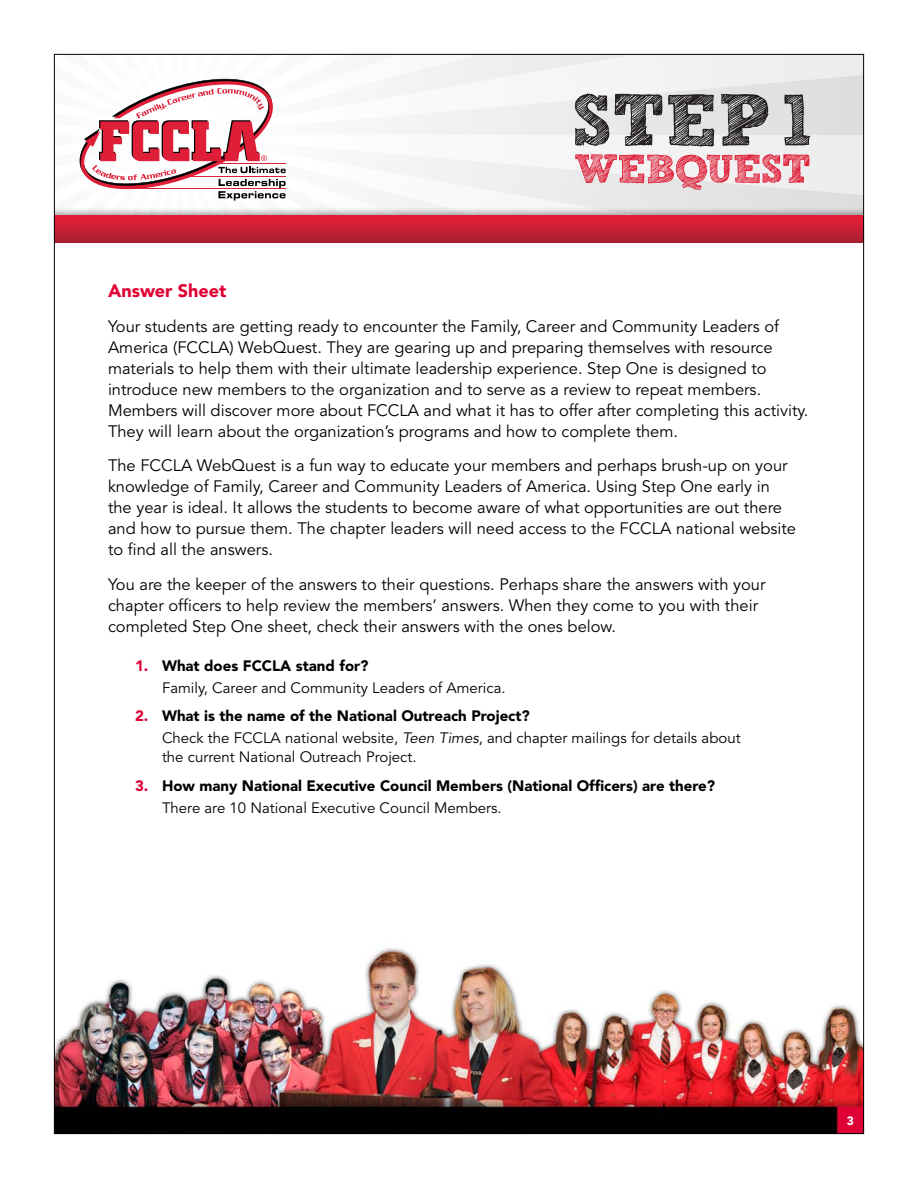
<style>
.page{position:relative;width:918px;height:1188px;background:#fff}
.page>*{position:absolute;margin:0;border:0;box-sizing:border-box;transform-origin:0 0}
.t1{font:900 18px "Avenir";color:#e00034}
.t2{font:16.5px/21px "Avenir";color:#000}
.t3{font:15px/22px "Avenir";color:#000}
.t4{font:900 15px/22px "Avenir";color:#000}
.t5{font:900 12px "Avenir";color:#fff}
.s1{font-weight:900;color:#e00034}
.s2{font-weight:900}
.s3{font-style:italic}
.s4{color:#e00034}
.s5{font-weight:400}
</style>
<div class="page">
<img style="left:158px;top:209px;width:2px;height:7px">
<img style="left:529px;top:207px;width:52px;height:9px">
<img style="left:171px;top:209px;width:12px;height:7px">
<img style="left:183px;top:209px;width:6px;height:7px">
<img style="left:56px;top:208px;width:8px;height:8px">
<img style="left:144px;top:209px;width:14px;height:7px">
<img style="left:127px;top:209px;width:17px;height:7px">
<img style="left:106px;top:209px;width:21px;height:7px">
<img style="left:64px;top:208px;width:42px;height:8px">
<img style="left:271px;top:208px;width:29px;height:8px">
<img style="left:300px;top:207px;width:73px;height:9px">
<img style="left:373px;top:206px;width:156px;height:10px">
<img style="left:581px;top:206px;width:281px;height:10px">
<img style="left:243px;top:208px;width:28px;height:8px">
<img style="left:221px;top:208px;width:22px;height:8px">
<img style="left:189px;top:208px;width:32px;height:8px">
<img style="left:160px;top:209px;width:11px;height:7px">
<svg style="left:56px;top:216px;width:806px;height:27px;background:#c61e34"></svg>
<svg style="left:79px;top:56px;width:783px;height:150px"></svg>
<img style="left:56px;top:948px;width:806px;height:184px">
<p class="t1" style="left:108px;top:280px;width:120px">Answer Sheet</p>
<p class="t2" style="left:108px;top:316px;width:702px">Your students are getting ready to encounter the Family, Career and Community Leaders of America (FCCLA) WebQuest. They are gearing up and preparing themselves with resource materials to help them with their ultimate leadership experience. Step One is designed to introduce new members to the organization and to serve as a review to repeat members.<br>Members will discover more about FCCLA and what it has to offer after completing this activity.<br>They will learn about the organization’s programs and how to complete them.</p>
<p class="t2" style="left:108px;top:455px;width:690px">The FCCLA WebQuest is a fun way to educate your members and perhaps brush-up on your knowledge of Family, Career and Community Leaders of America. Using Step One early in the year is ideal. It allows the students to become aware of what opportunities are out there and how to pursue them. The chapter leaders will need access to the FCCLA national website to find all the answers.</p>
<p class="t2" style="left:108px;top:574px;width:659px">You are the keeper of the answers to their questions. Perhaps share the answers with your chapter officers to help review the members’ answers. When they come to you with their completed Step One sheet, check their answers with the ones below.</p>
<p class="t3" style="left:162px;top:655px;width:345px;text-indent:-27px"><span class="s1">1.</span> <span class="s2">What does FCCLA stand for?<br></span>Family, Career and Community Leaders of America.</p>
<p class="t3" style="left:162px;top:706px;width:580px;text-indent:-27px"><span class="s1">2.</span> <span class="s2">What is the name of the National Outreach Project?<br></span>Check the FCCLA national website, <span class="s3">Teen Times</span>, and chapter mailings for details about</p>
<p class="t3" style="left:162px;top:746px;width:256px">the current National Outreach Project.</p>
<p class="t4" style="left:162px;top:775px;width:555px;text-indent:-27px"><span class="s4">3.</span> How many National Executive Council Members (National Officers) are there?<br><span class="s5">There are 10 National Executive Council Members.</span></p>
<p class="t5" style="left:847px;top:1114px;width:9px">3</p>
</div>
